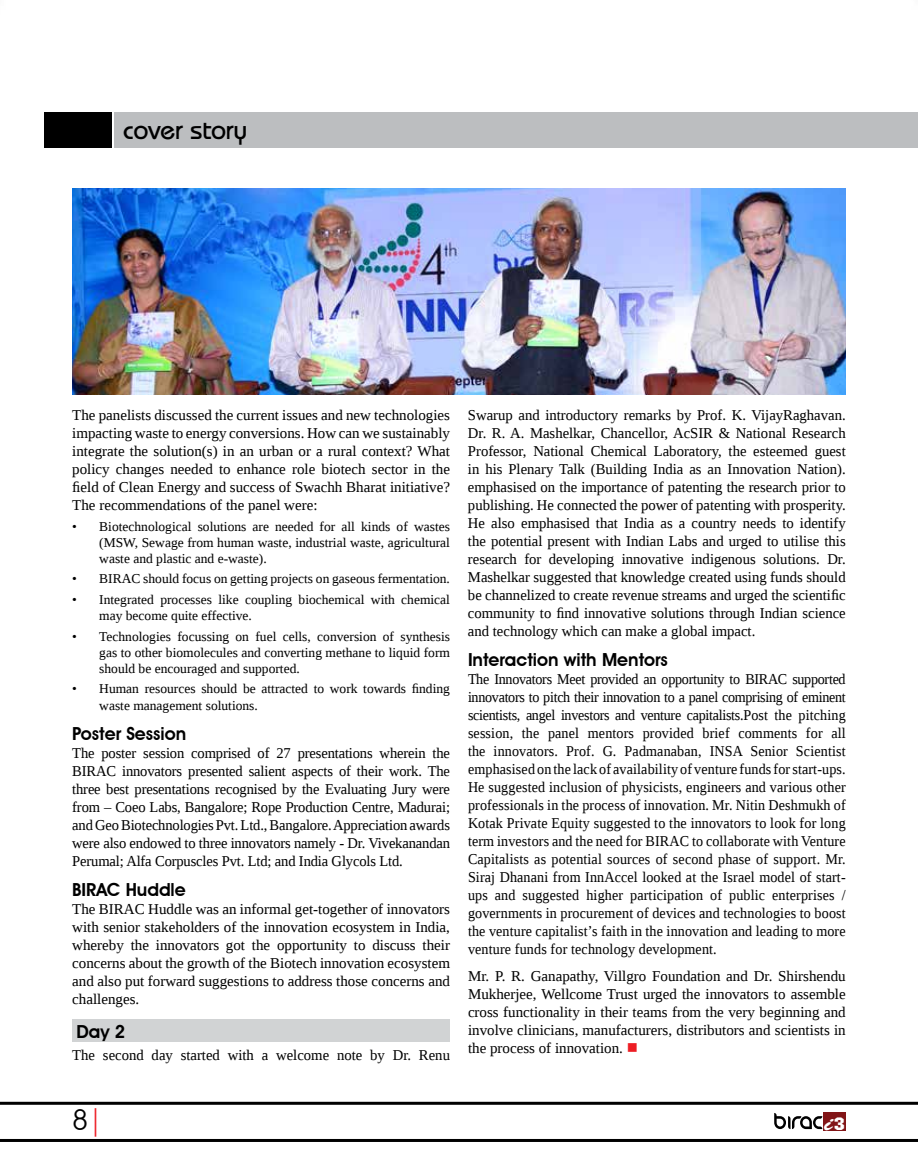
<style>
.page{position:relative;width:918px;height:1161px;background:#fff}
.page>*{position:absolute;margin:0;border:0;box-sizing:border-box;transform-origin:0 0}
.t1{font:28.5px "Avant Garde IT Cby BT";color:#000}
.t2{font:27px "Bauhaus";color:#000}
.t3{font:22.65px "Brush Script Std";color:#fff;scale:1.34 1}
.t4{font:600 18px "Avant Garde IT Cby BT";color:#000}
.t5{font:15px/18px "Liberation Serif";color:#000;text-align:justify}
.t6{font:15px/18px "Liberation Serif";color:#000;text-align:justify;scale:.94 1}
.t7{font:13.5px/16.2px "Liberation Serif";color:#000;text-align:justify}
.s1{color:#ed1d24}
.s2{font-family:"Machine IT Cby BT";font-size:17.85px}
</style>
<div class="page">
<div style="left:72px;top:1020px;width:378px;height:22px;background:#d1d3d4"></div>
<img style="left:72px;top:188px;width:774px;height:207px">
<div style="left:44px;top:112px;width:67px;height:35px;background:#000"></div>
<div style="left:114px;top:112px;width:804px;height:35px;background:#bcbec0"></div>
<div style="left:824px;top:1113px;width:22px;height:18px;background:#821517"></div>
<svg style="left:774px;top:1113px;width:48px;height:16px"></svg>
<hr style="left:0;top:1102px;width:918px;height:3px;background:#000">
<hr style="left:0;top:1139px;width:918px;height:3px;background:#000">
<h2 class="t2" style="left:123px;top:113px;width:126px">cover story</h2>
<p class="t5" style="left:72px;top:406px;width:379px">The panelists discussed the current issues and new technologies impacting waste to energy conversions. How can we sustainably integrate the solution(s) in an urban or a rural context? What policy changes needed to enhance role biotech sector in the field of Clean Energy and success of Swachh Bharat initiative?<br>The recommendations of the panel were:</p>
<p class="t7" style="left:99px;top:518px;width:352px;text-indent:-27px">• Biotechnological solutions are needed for all kinds of wastes (MSW, Sewage from human waste, industrial waste, agricultural waste and plastic and e-waste).</p>
<p class="t7" style="left:72px;top:571px;width:379px">• BIRAC should focus on getting projects on gaseous fermentation.</p>
<p class="t7" style="left:99px;top:591px;width:352px;text-indent:-27px">• Integrated processes like coupling biochemical with chemical may become quite effective.</p>
<p class="t7" style="left:99px;top:628px;width:352px;text-indent:-27px">• Technologies focussing on fuel cells, conversion of synthesis gas to other biomolecules and converting methane to liquid form should be encouraged and supported.</p>
<p class="t7" style="left:99px;top:681px;width:352px;text-indent:-27px">• Human resources should be attracted to work towards finding waste management solutions.</p>
<p class="t4" style="left:72px;top:723px;width:115px">Poster Session</p>
<p class="t5" style="left:72px;top:744px;width:379px">The poster session comprised of 27 presentations wherein the BIRAC innovators presented salient aspects of their work. The three best presentations recognised by the Evaluating Jury were from – Coeo Labs, Bangalore; Rope Production Centre, Madurai; and Geo Biotechnologies Pvt. Ltd., Bangalore. Appreciation awards were also endowed to three innovators namely - Dr. Vivekanandan Perumal; Alfa Corpuscles Pvt. Ltd; and India Glycols Ltd.</p>
<p class="t4" style="left:72px;top:879px;width:115px">BIRAC Huddle</p>
<p class="t5" style="left:72px;top:900px;width:379px">The BIRAC Huddle was an informal get-together of innovators with senior stakeholders of the innovation ecosystem in India, whereby the innovators got the opportunity to discuss their concerns about the growth of the Biotech innovation ecosystem and also put forward suggestions to address those concerns and challenges.</p>
<p class="t4" style="left:77px;top:1020px;width:50px">Day 2</p>
<p class="t5" style="left:72px;top:1046px;width:379px">The second day started with a welcome note by Dr. Renu</p>
<p class="t5" style="left:468px;top:406px;width:379px">Swarup and introductory remarks by Prof. K. VijayRaghavan.<br>Dr. R. A. Mashelkar, Chancellor, AcSIR &amp; National Research Professor, National Chemical Laboratory, the esteemed guest in his Plenary Talk (Building India as an Innovation Nation). emphasised on the importance of patenting the research prior to publishing. He connected the power of patenting with prosperity.<br>He also emphasised that India as a country needs to identify the potential present with Indian Labs and urged to utilise this research for developing innovative indigenous solutions. Dr.<br>Mashelkar suggested that knowledge created using funds should be channelized to create revenue streams and urged the scientific community to find innovative solutions through Indian science and technology which can make a global impact.</p>
<p class="t4" style="left:468px;top:649px;width:201px">Interaction with Mentors</p>
<p class="t6" style="left:468px;top:670px;width:403px">The Innovators Meet provided an opportunity to BIRAC supported innovators to pitch their innovation to a panel comprising of eminent scientists, angel investors and venture capitalists.Post the pitching session, the panel mentors provided brief comments for all the innovators. Prof. G. Padmanaban, INSA Senior Scientist emphasised on the lack of availability of venture funds for start-ups.<br>He suggested inclusion of physicists, engineers and various other professionals in the process of innovation. Mr. Nitin Deshmukh of Kotak Private Equity suggested to the innovators to look for long term investors and the need for BIRAC to collaborate with Venture Capitalists as potential sources of second phase of support. Mr.<br>Siraj Dhanani from InnAccel looked at the Israel model of start&shy;ups and suggested higher participation of public enterprises / governments in procurement of devices and technologies to boost the venture capitalist’s faith in the innovation and leading to more venture funds for technology development.</p>
<p class="t5" style="left:468px;top:967px;width:379px">Mr. P. R. Ganapathy, Villgro Foundation and Dr. Shirshendu Mukherjee, Wellcome Trust urged the innovators to assemble cross functionality in their teams from the very beginning and involve clinicians, manufacturers, distributors and scientists in the process of innovation. <span class="s1">■</span></p>
<h1 class="t1" style="left:72px;top:1103px;width:32px">8<span class="s1">|</span></h1>
<h3 class="t3" style="left:824px;top:1110px;width:17px">i<span class="s2">3</span></h3>
</div>
